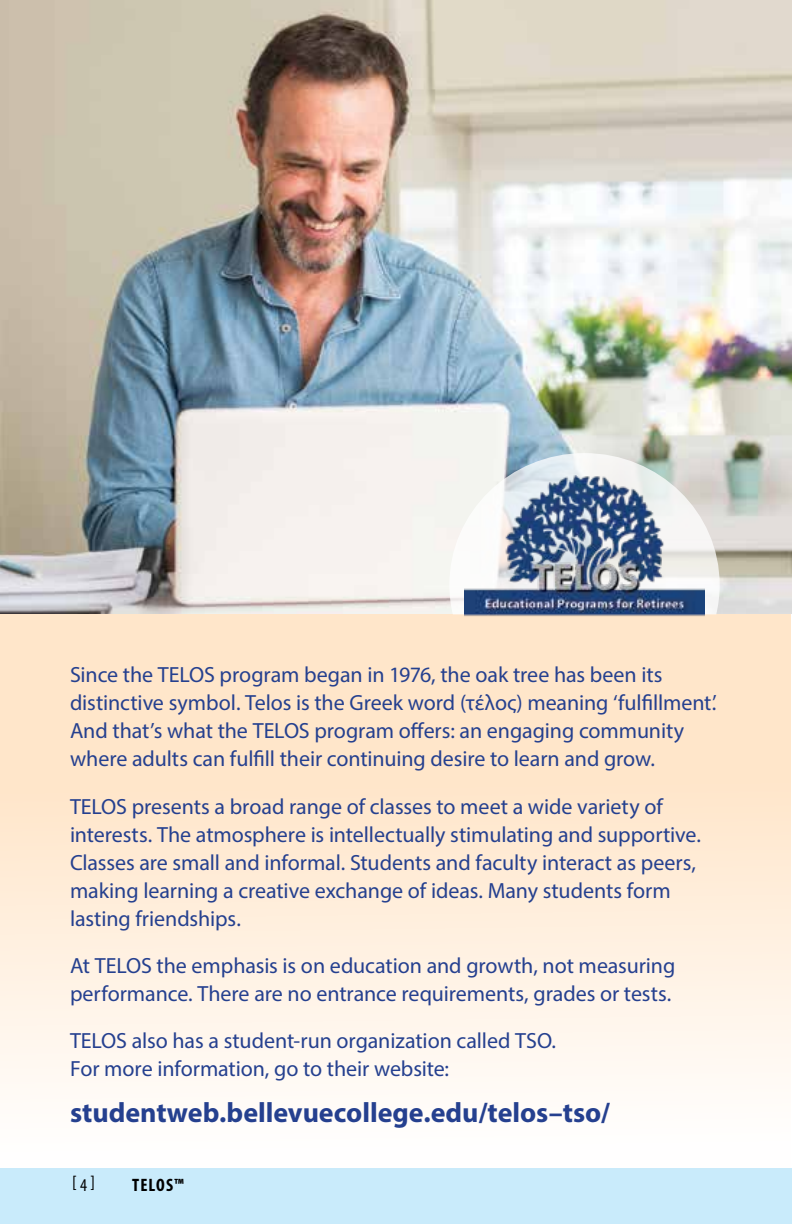
<style>
.page{position:relative;width:792px;height:1224px;background:#fff}
.page>*{position:absolute;margin:0;border:0;box-sizing:border-box;transform-origin:0 0}
.t1{font:700 28px "Myriad Pro";color:#25408f}
.t2{font:22px/28px "Myriad Pro";letter-spacing:-.005em;color:#25408f}
.t3{font:700 condensed 18px "Myriad Pro";letter-spacing:.06em;color:#000}
.t4{font:condensed 18px "Myriad Pro";color:#000}
</style>
<div class="page">
<div style="left:0;top:1168px;width:792px;height:56px;background:#c9ebfb"></div>
<div style="left:0;top:596px;width:791px;height:574px;background:linear-gradient(to bottom,#ffe0bd,#fefdfb)"></div>
<img style="left:0;top:0;width:791px;height:614px">
<svg style="left:449px;top:453px;width:271px;height:161px"></svg>
<img style="left:464px;top:475px;width:241px;height:148px">
<p class="t2" style="left:70px;top:661px;width:648px">Since the TELOS program began in 1976, the oak tree has been its distinctive symbol. Telos is the Greek word (τέλος) meaning ‘fulfillment’.<br>And that’s what the TELOS program offers: an engaging community where adults can fulfill their continuing desire to learn and grow.</p>
<p class="t2" style="left:70px;top:792px;width:632px">TELOS presents a broad range of classes to meet a wide variety of interests. The atmosphere is intellectually stimulating and supportive.<br>Classes are small and informal. Students and faculty interact as peers, making learning a creative exchange of ideas. Many students form lasting friendships.</p>
<p class="t2" style="left:70px;top:951px;width:607px">At TELOS the emphasis is on education and growth, not measuring performance. There are no entrance requirements, grades or tests.</p>
<p class="t2" style="left:70px;top:1026px;width:488px">TELOS also has a student-run organization called TSO.<br>For more information, go to their website:</p>
<p class="t1" style="left:70px;top:1094px;width:542px">studentweb.bellevuecollege.edu/telos–tso/</p>
<p class="t4" style="left:72px;top:1171px;width:25px">[ 4 ]</p>
<p class="t3" style="left:132px;top:1174px;width:53px">TELOS™</p>
</div>
